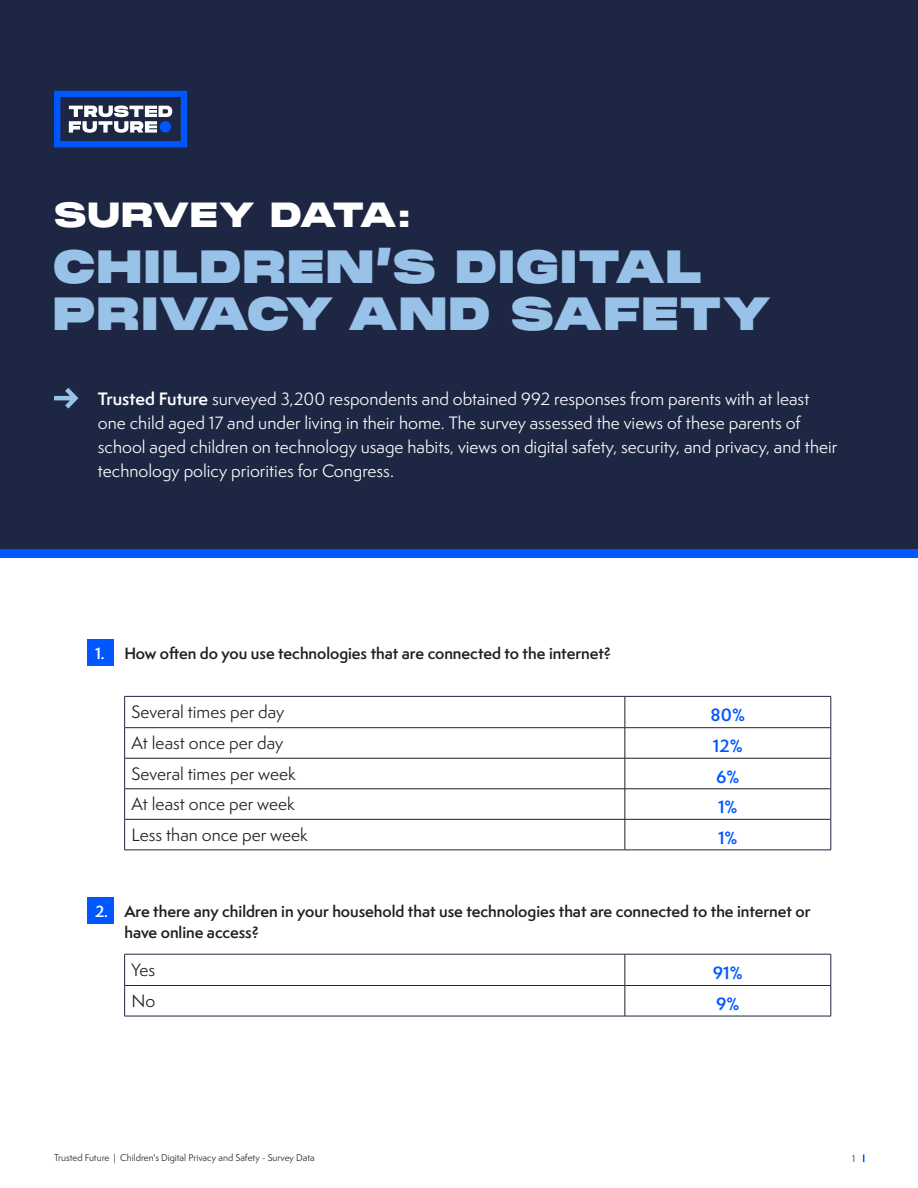
<style>
.page{position:relative;width:918px;height:1188px;background:#fff}
.page>*{position:absolute;margin:0;border:0;box-sizing:border-box;transform-origin:0 0}
.t1{font:45px/47.5px "PP Monument Extended";letter-spacing:.005em;color:#99c2e8}
.t2{font:33.9px "PP Monument Extended";letter-spacing:-.06em;color:#fff}
.t3{font:16.5px/24px "Semplicita Pro";color:#fff}
.t4{font:16.5px "Semplicita Pro";color:#231f20}
.t5{font:600 16.5px "Semplicita Pro";color:#0057ff}
.t6{font:600 15px "Semplicita Pro";letter-spacing:-.005em;color:#231f20}
.t7{font:600 15px "Semplicita Pro";color:#fff}
.t8{font:9px "Semplicita Pro";color:#231f20}
.s1{font-weight:600}
</style>
<div class="page">
<div style="left:0;top:0;width:918px;height:549px;background:#1d2743"></div>
<svg style="left:54px;top:91px;width:133px;height:56px"></svg>
<div style="left:160px;top:121px;width:11px;height:12px;background:#0057ff;border-radius:50%"></div>
<div style="left:0;top:549px;width:918px;height:9px;background:#0057ff"></div>
<div style="left:87px;top:640px;width:27px;height:26px;background:#0057ff"></div>
<div style="left:87px;top:897px;width:27px;height:27px;background:#0057ff"></div>
<hr style="left:124px;top:696px;width:501px;height:1px;background:#1d2743">
<hr style="left:124px;top:697px;width:1px;height:31px;background:#1d2743">
<hr style="left:625px;top:696px;width:206px;height:1px;background:#1d2743">
<hr style="left:831px;top:697px;width:1px;height:31px;background:#1d2743">
<hr style="left:124px;top:727px;width:501px;height:1px;background:#1d2743">
<hr style="left:124px;top:728px;width:1px;height:30px;background:#1d2743">
<hr style="left:625px;top:727px;width:206px;height:1px;background:#1d2743">
<hr style="left:831px;top:728px;width:1px;height:30px;background:#1d2743">
<hr style="left:124px;top:758px;width:1px;height:31px;background:#1d2743">
<hr style="left:831px;top:758px;width:1px;height:31px;background:#1d2743">
<hr style="left:124px;top:789px;width:1px;height:30px;background:#1d2743">
<hr style="left:831px;top:789px;width:1px;height:30px;background:#1d2743">
<hr style="left:124px;top:819px;width:1px;height:31px;background:#1d2743">
<hr style="left:831px;top:819px;width:1px;height:31px;background:#1d2743">
<hr style="left:124px;top:850px;width:501px;height:1px;background:#1d2743">
<hr style="left:625px;top:850px;width:206px;height:1px;background:#1d2743">
<hr style="left:625px;top:697px;width:1px;height:31px;background:#231f20">
<hr style="left:625px;top:728px;width:1px;height:30px;background:#231f20">
<hr style="left:125px;top:758px;width:500px;height:1px;background:#231f20">
<hr style="left:625px;top:758px;width:206px;height:1px;background:#231f20">
<hr style="left:625px;top:758px;width:1px;height:31px;background:#231f20">
<hr style="left:125px;top:789px;width:500px;height:1px;background:#231f20">
<hr style="left:625px;top:789px;width:206px;height:1px;background:#231f20">
<hr style="left:625px;top:789px;width:1px;height:30px;background:#231f20">
<hr style="left:125px;top:819px;width:500px;height:1px;background:#231f20">
<hr style="left:625px;top:819px;width:206px;height:1px;background:#231f20">
<hr style="left:625px;top:820px;width:1px;height:30px;background:#231f20">
<hr style="left:124px;top:954px;width:501px;height:1px;background:#1d2743">
<hr style="left:124px;top:954px;width:1px;height:31px;background:#1d2743">
<hr style="left:625px;top:954px;width:206px;height:1px;background:#1d2743">
<hr style="left:831px;top:954px;width:1px;height:31px;background:#1d2743">
<hr style="left:124px;top:985px;width:501px;height:1px;background:#1d2743">
<hr style="left:124px;top:986px;width:1px;height:30px;background:#1d2743">
<hr style="left:625px;top:985px;width:206px;height:1px;background:#1d2743">
<hr style="left:831px;top:986px;width:1px;height:30px;background:#1d2743">
<hr style="left:124px;top:1016px;width:501px;height:1px;background:#1d2743">
<hr style="left:625px;top:1016px;width:206px;height:1px;background:#1d2743">
<hr style="left:625px;top:954px;width:1px;height:31px;background:#231f20">
<hr style="left:625px;top:986px;width:1px;height:30px;background:#231f20">
<svg style="left:54px;top:388px;width:25px;height:21px"></svg>
<p class="t2" style="left:54px;top:193px;width:358px">SURVEY DATA:</p>
<p class="t1" style="left:52px;top:243px;width:721px">CHILDREN’S DIGITAL<br>PRIVACY AND SAFETY</p>
<p class="t3" style="left:98px;top:387px;width:741px"><span class="s1">Trusted Future</span> surveyed 3,200 respondents and obtained 992 responses from parents with at least one child aged 17 and under living in their home. The survey assessed the views of these parents of school aged children on technology usage habits, views on digital safety, security, and privacy, and their technology policy priorities for Congress.</p>
<p class="t7" style="left:95px;top:642px;width:11px">1.</p>
<p class="t6" style="left:124px;top:642px;width:488px">How often do you use technologies that are connected to the internet?</p>
<p class="t4" style="left:132px;top:700px;width:154px">Several times per day</p>
<p class="t5" style="left:711px;top:703px;width:36px">80%</p>
<p class="t4" style="left:132px;top:731px;width:153px">At least once per day</p>
<p class="t5" style="left:713px;top:734px;width:31px">12%</p>
<p class="t4" style="left:132px;top:762px;width:166px">Several times per week</p>
<p class="t5" style="left:716px;top:765px;width:25px">6%</p>
<p class="t4" style="left:132px;top:793px;width:165px">At least once per week</p>
<p class="t5" style="left:718px;top:795px;width:21px">1%</p>
<p class="t4" style="left:132px;top:823px;width:178px">Less than once per week</p>
<p class="t5" style="left:718px;top:826px;width:21px">1%</p>
<p class="t7" style="left:95px;top:900px;width:15px">2.</p>
<p class="t6" style="left:124px;top:900px;width:688px">Are there any children in your household that use technologies that are connected to the internet or</p>
<p class="t6" style="left:124px;top:921px;width:136px">have online access?</p>
<p class="t4" style="left:132px;top:958px;width:25px">Yes</p>
<p class="t5" style="left:713px;top:960px;width:31px">91%</p>
<p class="t4" style="left:132px;top:989px;width:25px">No</p>
<p class="t5" style="left:716px;top:992px;width:25px">9%</p>
<p class="t8" style="left:54px;top:1151px;width:262px">Trusted Future | Children's Digital Privacy and Safety - Survey Data</p>
<p class="t8" style="left:852px;top:1152px;width:5px">1</p>
</div>
